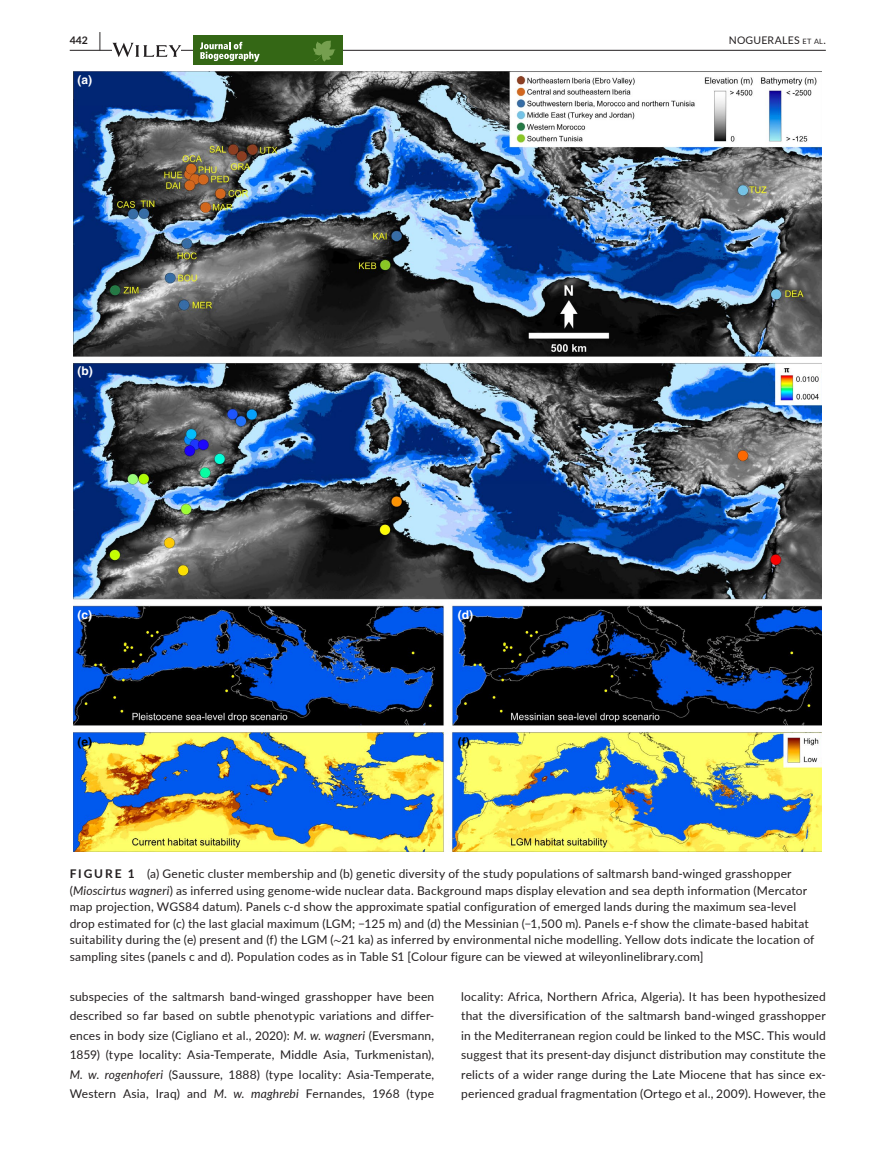
<style>
.page{position:relative;width:893px;height:1174px;background:#fff}
.page>*{position:absolute;margin:0;border:0;box-sizing:border-box;transform-origin:0 0}
.t1{font:12px/19.5px "Lato";letter-spacing:.015em;color:#231f20;text-align:justify}
.t2{font:700 12px "Helvetica";color:#fff}
.t3{font:700 12px "Helvetica";color:#000}
.t4{font:10.5px "Lato";letter-spacing:.02em;color:#231f20}
.t5{font:700 10.5px "Lato";color:#231f20}
.s1{font-size:19.5px}
.s2{font-size:7.35px}
.s3{font-weight:700}
.s4{font-style:italic}
.s5{font-family:"STIX"}
</style>
<div class="page">
<hr style="left:70px;top:50px;width:756px;height:1px;background:#231f20">
<svg style="left:112px;top:43px;width:69px;height:14px"></svg>
<div style="left:308px;top:35px;width:34px;height:30px;background:#346715"></div>
<div style="left:193px;top:35px;width:115px;height:30px;background:#346715"></div>
<svg style="left:313px;top:41px;width:22px;height:21px"></svg>
<svg style="left:200px;top:42px;width:60px;height:20px"></svg>
<img style="left:74px;top:72px;width:748px;height:779px">
<p class="t5" style="left:70px;top:33px;width:33px">442 <span class="s1">|</span></p>
<p class="t4" style="left:729px;top:33px;width:99px">NOGUERALES <span class="s2">et al</span>.</p>
<p class="t2" style="left:78px;top:72px;width:16px">(a)</p>
<p class="t2" style="left:78px;top:363px;width:17px">(b)</p>
<p class="t2" style="left:78px;top:607px;width:16px">(c)</p>
<p class="t2" style="left:458px;top:607px;width:17px">(d)</p>
<p class="t3" style="left:78px;top:734px;width:16px">(e)</p>
<p class="t3" style="left:458px;top:734px;width:13px">(f)</p>
<p class="t1" style="left:70px;top:865px;width:746px;line-height:16.5px;text-align:left"><span class="s3">FIGURE 1</span> (a) Genetic cluster membership and (b) genetic diversity of the study populations of saltmarsh band-winged grasshopper (<span class="s4">Mioscirtus wagneri</span>) as inferred using genome-wide nuclear data. Background maps display elevation and sea depth information (Mercator map projection, WGS84 datum). Panels c-d show the approximate spatial configuration of emerged lands during the maximum sea-level drop estimated for (c) the last glacial maximum (LGM; −125 m) and (d) the Messinian (−1,500 m). Panels e-f show the climate-based habitat suitability during the (e) present and (f) the LGM (<span class="s5">∼</span>21 ka) as inferred by environmental niche modelling. Yellow dots indicate the location of sampling sites (panels c and d). Population codes as in Table S1 [Colour figure can be viewed at wileyonlinelibrary.com]</p>
<p class="t1" style="left:70px;top:986px;width:366px">subspecies of the saltmarsh band-winged grasshopper have been described so far based on subtle phenotypic variations and differ&shy;ences in body size (Cigliano et al., 2020): <span class="s4">M. w. wagneri</span> (Eversmann, 1859) (type locality: Asia-Temperate, Middle Asia, Turkmenistan), <span class="s4">M. w. rogenhoferi</span> (Saussure, 1888) (type locality: Asia-Temperate, Western Asia, Iraq) and <span class="s4">M. w. maghrebi</span> Fernandes, 1968 (type</p>
<p class="t1" style="left:461px;top:986px;width:366px">locality: Africa, Northern Africa, Algeria). It has been hypothesized that the diversification of the saltmarsh band-winged grasshopper in the Mediterranean region could be linked to the MSC. This would suggest that its present-day disjunct distribution may constitute the relicts of a wider range during the Late Miocene that has since ex&shy;perienced gradual fragmentation (Ortego et al., 2009). However, the</p>
</div>
